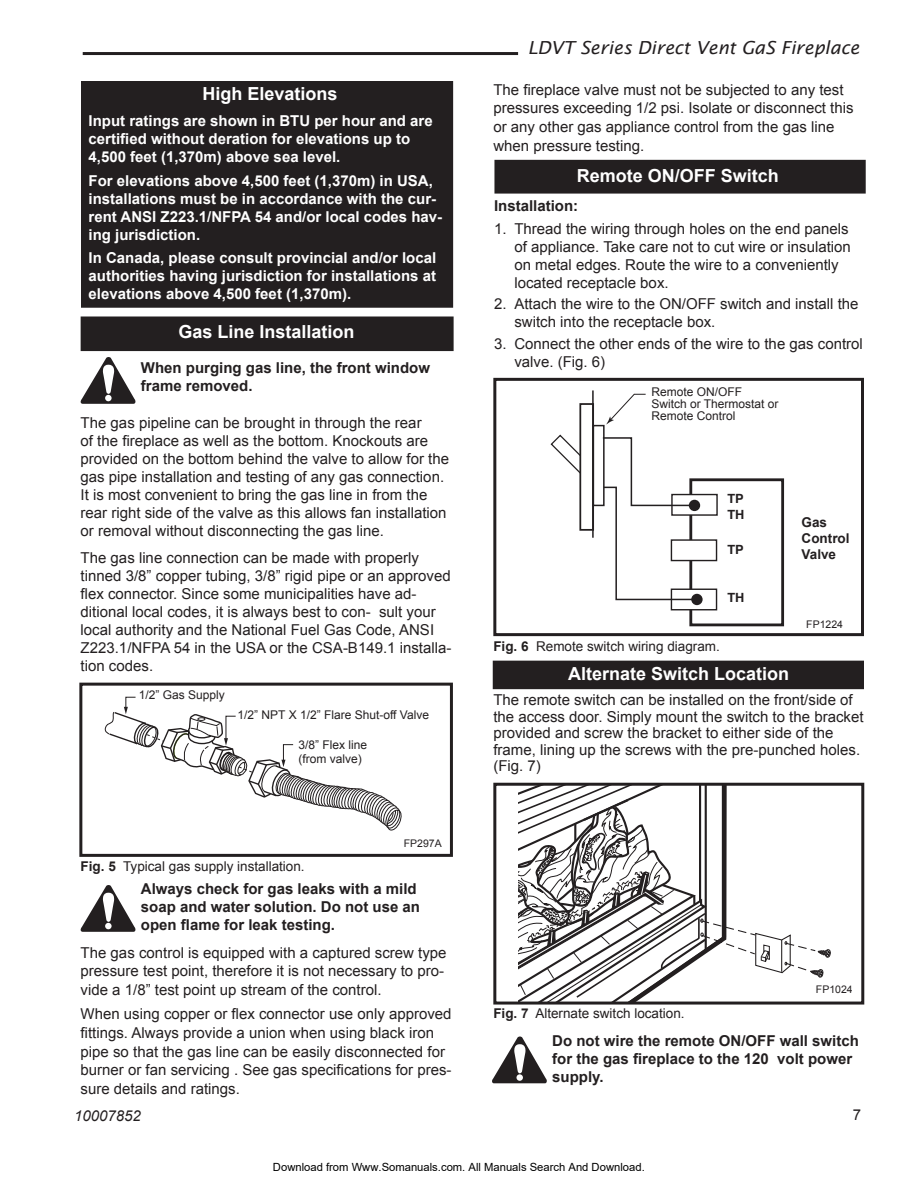
<style>
.page{position:relative;width:918px;height:1188px;background:#fff}
.page>*{position:absolute;margin:0;border:0;box-sizing:border-box;transform-origin:0 0}
.t1{font:700 18px "Arial";color:#fff}
.t2{font:italic 18px "Lucida Sans";color:#231f20}
.t3{font:17.1px/20.5px "Helvetica";color:#231f20}
.t4{font:15px/18px "Arial";color:#231f20}
.t5{font:700 15px/18px "Arial";color:#fff}
.t6{font:700 15px/18px "Arial";color:#231f20}
.t7{font:italic 15px "Arial";color:#231f20}
.t8{font:13.5px "Arial";color:#231f20}
.t9{font:700 13.5px/16.2px "Arial";color:#231f20}
.t10{font:700 12.75px/15.3px "Helvetica";color:#231f20}
.t11{font:12.3px/13.6px "Helvetica";color:#231f20}
.t12{font:12px/12px "Arial";color:#231f20}
.t13{font:11.25px "Arial";color:#000}
.t14{font:10.5px "Arial";color:#231f20}
.s1{font-weight:700}
</style>
<div class="page">
<hr style="left:83px;top:52px;width:435px;height:3px;background:#231f20">
<div style="left:494px;top:661px;width:369px;height:27px;background:#231f20"></div>
<div style="left:493px;top:661px;width:371px;height:28px;border:2px solid #231f20"></div>
<div style="left:81px;top:317px;width:372px;height:33px;background:#231f20"></div>
<div style="left:81px;top:316px;width:373px;height:35px;border:2px solid #231f20"></div>
<div style="left:495px;top:161px;width:370px;height:32px;background:#231f20"></div>
<div style="left:494px;top:160px;width:372px;height:34px;border:2px solid #231f20"></div>
<svg style="left:104px;top:697px;width:298px;height:134px"></svg>
<div style="left:79px;top:683px;width:374px;height:174px;border:3px solid #231f20"></div>
<svg style="left:519px;top:787px;width:312px;height:214px"></svg>
<div style="left:493px;top:783px;width:371px;height:222px;border:3px solid #231f20"></div>
<div style="left:82px;top:82px;width:370px;height:225px;background:#231f20"></div>
<div style="left:81px;top:81px;width:372px;height:227px;border:2px solid #231f20"></div>
<svg style="left:81px;top:357px;width:54px;height:47px"></svg>
<div style="left:105px;top:395px;width:7px;height:6px;background:#fff;border-radius:50%"></div>
<svg style="left:81px;top:885px;width:54px;height:47px"></svg>
<div style="left:105px;top:923px;width:7px;height:6px;background:#fff;border-radius:50%"></div>
<div style="left:493px;top:378px;width:371px;height:258px;border:3px solid #231f20"></div>
<div style="left:689px;top:478px;width:95px;height:148px;border:3px solid #231f20"></div>
<div style="left:671px;top:494px;width:47px;height:22px;border:1px solid #231f20"></div>
<div style="left:671px;top:539px;width:46px;height:22px;border:1px solid #231f20"></div>
<div style="left:671px;top:589px;width:46px;height:21px;background:#fff"></div>
<div style="left:671px;top:589px;width:46px;height:21px;border:1px solid #231f20"></div>
<div style="left:551px;top:435px;width:42px;height:42px;border:1px solid #231f20;border-radius:9px"></div>
<div style="left:580px;top:404px;width:13px;height:126px;background:#fff"></div>
<div style="left:579px;top:403px;width:15px;height:128px;border:2px solid #231f20"></div>
<svg style="left:591px;top:390px;width:3px;height:148px"></svg>
<div style="left:593px;top:425px;width:12px;height:81px;border:2px solid #231f20"></div>
<div style="left:689px;top:500px;width:11px;height:11px;background:#231f20;border-radius:50%"></div>
<svg style="left:601px;top:436px;width:97px;height:165px"></svg>
<div style="left:691px;top:594px;width:12px;height:11px;background:#231f20;border-radius:50%"></div>
<svg style="left:606px;top:394px;width:40px;height:31px"></svg>
<svg style="left:492px;top:1036px;width:55px;height:47px"></svg>
<div style="left:516px;top:1074px;width:7px;height:7px;background:#fff;border-radius:50%"></div>
<p class="t1" style="left:202px;top:83px;width:137px">High Elevations</p>
<p class="t5" style="left:89px;top:112px;width:346px">Input ratings are shown in BTU per hour and are certified without deration for elevations up to<br>4,500 feet (1,370m) above sea level.</p>
<p class="t5" style="left:89px;top:171px;width:355px">For elevations above 4,500 feet (1,370m) in USA, installations must be in accordance with the cur&shy;rent ANSI Z223.1/NFPA 54 and/or local codes hav&shy;ing jurisdiction.</p>
<p class="t5" style="left:89px;top:249px;width:349px;text-align:justify">In Canada, please consult provincial and/or local authorities having jurisdiction for installations at elevations above 4,500 feet (1,370m).</p>
<p class="t1" style="left:179px;top:322px;width:178px">Gas Line Installation</p>
<p class="t2" style="left:528px;top:37px;width:333px">LDVT Series Direct Vent GaS Fireplace</p>
<p class="t4" style="left:493px;top:80px;width:362px;line-height:18.8px">The fireplace valve must not be subjected to any test pressures exceeding 1/2 psi. Isolate or disconnect this or any other gas appliance control from the gas line when pressure testing.</p>
<p class="t1" style="left:577px;top:165px;width:204px">Remote ON/OFF Switch</p>
<p class="t6" style="left:494px;top:197px;width:86px">Installation:</p>
<p class="t4" style="left:514px;top:220px;width:338px;text-indent:-20px">1. Thread the wiring through holes on the end panels of appliance. Take care not to cut wire or insulation on metal edges. Route the wire to a conveniently located receptacle box.</p>
<p class="t4" style="left:514px;top:295px;width:346px;text-indent:-20px">2. Attach the wire to the ON/OFF switch and install the switch into the receptacle box.</p>
<p class="t4" style="left:494px;top:334px;width:370px">3. Connect the other ends of the wire to the gas control</p>
<p class="t6" style="left:141px;top:358px;width:291px">When purging gas line, the front window</p>
<p class="t4" style="left:514px;top:352px;width:92px">valve. (Fig. 6)</p>
<p class="t6" style="left:141px;top:376px;width:113px">frame removed.</p>
<p class="t4" style="left:81px;top:414px;width:370px">The gas pipeline can be brought in through the rear<br>of the fireplace as well as the bottom. Knockouts are provided on the bottom behind the valve to allow for the gas pipe installation and testing of any gas connection.<br>It is most convenient to bring the gas line in from the rear right side of the valve as this allows fan installation or removal without disconnecting the gas line.</p>
<p class="t4" style="left:81px;top:548px;width:372px">The gas line connection can be made with properly tinned 3/8” copper tubing, 3/8” rigid pipe or an approved flex connector. Since some municipalities have ad&shy;ditional local codes, it is always best to con- sult your local authority and the National Fuel Gas Code, ANSI Z223.1/NFPA 54 in the USA or the CSA-B149.1 installa&shy;tion codes.</p>
<p class="t12" style="left:651px;top:386px;width:129px">Remote ON/OFF<br>Switch or Thermostat or<br>Remote Control</p>
<p class="t10" style="left:728px;top:492px;width:18px">TP<br>TH</p>
<p class="t10" style="left:728px;top:543px;width:18px">TP</p>
<p class="t10" style="left:728px;top:591px;width:18px">TH</p>
<p class="t9" style="left:802px;top:514px;width:49px">Gas<br>Control<br>Valve</p>
<p class="t14" style="left:806px;top:618px;width:38px">FP1224</p>
<p class="t8" style="left:493px;top:638px;width:228px"><span class="s1">Fig. 6</span> Remote switch wiring diagram.</p>
<p class="t1" style="left:568px;top:664px;width:223px">Alternate Switch Location</p>
<p class="t4" style="left:493px;top:692px;width:372px;line-height:16.5px">The remote switch can be installed on the front/side of the access door. Simply mount the switch to the bracket provided and screw the bracket to either side of the frame, lining up the screws with the pre-punched holes. (Fig. 7)</p>
<p class="t3" style="left:639px;top:674px;width:114px">FP1224<br>Remote switch<br>11/02</p>
<p class="t12" style="left:139px;top:689px;width:88px">1/2” Gas Supply</p>
<p class="t12" style="left:238px;top:708px;width:193px">1/2” NPT X 1/2” Flare Shut-off Valve</p>
<p class="t12" style="left:298px;top:737px;width:70px;line-height:14.4px">3/8” Flex line (from valve)</p>
<p class="t8" style="left:81px;top:858px;width:226px"><span class="s1">Fig. 5</span> Typical gas supply installation.</p>
<p class="t14" style="left:404px;top:838px;width:39px">FP297A</p>
<p class="t6" style="left:141px;top:880px;width:281px">Always check for gas leaks with a mild soap and water solution. Do not use an open flame for leak testing.</p>
<p class="t4" style="left:81px;top:943px;width:367px;line-height:18.8px">The gas control is equipped with a captured screw type pressure test point, therefore it is not necessary to pro&shy;vide a 1/8” test point up stream of the control.</p>
<p class="t4" style="left:81px;top:1005px;width:373px;line-height:18.8px">When using copper or flex connector use only approved fittings. Always provide a union when using black iron pipe so that the gas line can be easily disconnected for burner or fan servicing . See gas specifications for pres&shy;sure details and ratings.</p>
<p class="t11" style="left:245px;top:903px;width:110px">FP297A<br>INSTA VENT FREE</p>
<p class="t11" style="left:245px;top:944px;width:36px">7/1/98</p>
<p class="t7" style="left:74px;top:1107px;width:68px">10007852</p>
<p class="t8" style="left:493px;top:1005px;width:193px"><span class="s1">Fig. 7</span> Alternate switch location.</p>
<p class="t14" style="left:816px;top:983px;width:38px">FP1024</p>
<p class="t6" style="left:552px;top:1032px;width:308px">Do not wire the remote ON/OFF wall switch for the gas fireplace to the 120 volt power supply.</p>
<p class="t4" style="left:853px;top:1106px;width:10px">7</p>
<p class="t13" style="left:273px;top:1160px;width:373px">Download from Www.Somanuals.com. All Manuals Search And Download.</p>
</div>
